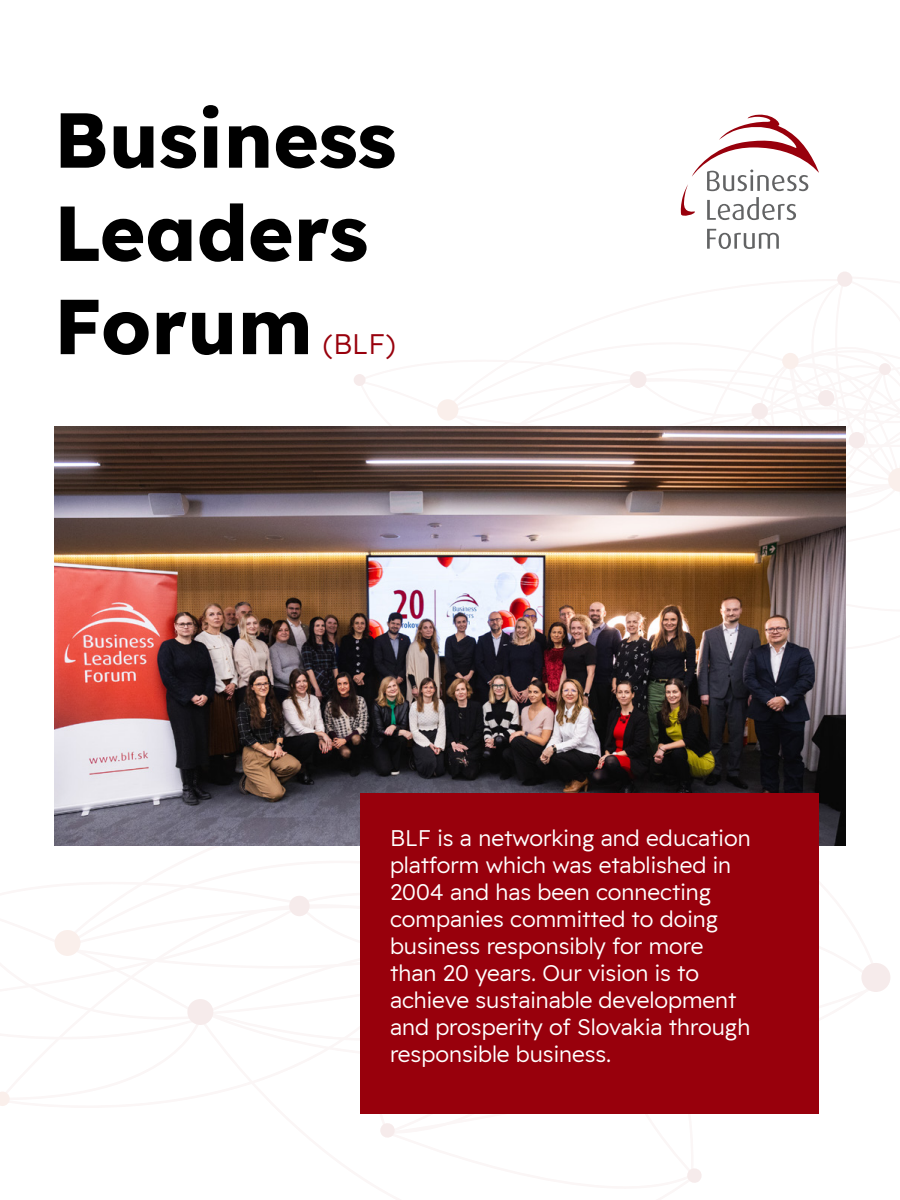
<style>
.page{position:relative;width:900px;height:1200px;background:#fff}
.page>*{position:absolute;margin:0;border:0;box-sizing:border-box;transform-origin:0 0}
.t1{font:700 77.7px/93.3px "Lexend";color:#000}
.t2{font:28.2px "Lexend";color:#98000c}
.t3{font:22.5px/27px "Lexend";color:#fff}
</style>
<div class="page">
<div style="left:837px;top:272px;width:15px;height:15px;background:#f6ebeb;border-radius:50%"></div>
<svg style="left:354px;top:276px;width:546px;height:216px"></svg>
<div style="left:818px;top:390px;width:16px;height:17px;background:#f6ebeb;border-radius:50%"></div>
<div style="left:861px;top:963px;width:29px;height:29px;background:#f6ebeb;border-radius:50%"></div>
<svg style="left:0;top:896px;width:872px;height:287px"></svg>
<img style="left:54px;top:426px;width:792px;height:420px">
<div style="left:360px;top:794px;width:459px;height:320px;background:#98000c"></div>
<svg style="left:681px;top:114px;width:138px;height:106px"></svg>
<svg style="left:707px;top:229px;width:72px;height:20px"></svg>
<h1 class="t1" style="left:54px;top:88px;width:344px">Business<br>Leaders<br>Forum</h1>
<p class="t2" style="left:323px;top:324px;width:74px">(BLF)</p>
<p class="t3" style="left:390px;top:823px;width:362px">BLF is a networking and education platform which was etablished in<br>2004 and has been connecting companies committed to doing business responsibly for more than 20 years. Our vision is to achieve sustainable development and prosperity of Slovakia through responsible business.</p>
</div>
